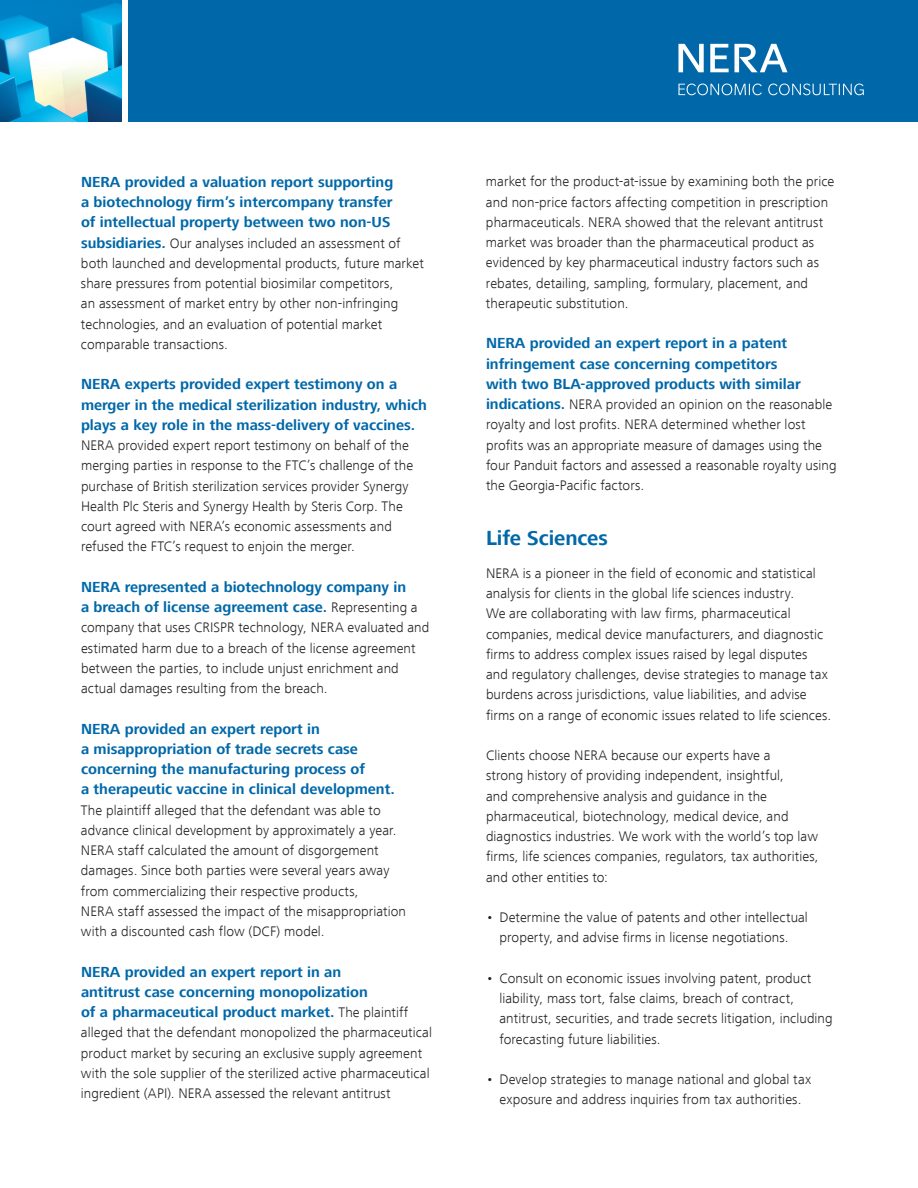
<style>
.page{position:relative;width:918px;height:1188px;background:#fff}
.page>*{position:absolute;margin:0;border:0;box-sizing:border-box;transform-origin:0 0}
.t1{font:700 21px "Frutiger Next LT";letter-spacing:-.005em;color:#0068a9}
.t2{font:700 15px/20.2px "Frutiger Next LT";color:#0068a9}
.t3{font:300 14.25px/20.2px "Frutiger Next LT";letter-spacing:.005em;color:#231f20}
.s1{font-weight:700;font-size:15px;color:#0068a9}
.s2{font-weight:300;font-size:14.25px;color:#231f20}
</style>
<div class="page">
<img style="left:0;top:0;width:121px;height:122px">
<div style="left:128px;top:0;width:790px;height:122px;background:#0068a9"></div>
<svg style="left:678px;top:44px;width:26px;height:28px"></svg>
<svg style="left:710px;top:44px;width:78px;height:28px"></svg>
<svg style="left:678px;top:84px;width:84px;height:11px"></svg>
<svg style="left:768px;top:84px;width:96px;height:11px"></svg>
<p class="t2" style="left:81px;top:172px;width:314px;text-align:justify">NERA provided a valuation report supporting a biotechnology firm’s intercompany transfer of intellectual property between two non-US</p>
<p class="t3" style="left:81px;top:233px;width:344px"><span class="s1">subsidiaries.</span> Our analyses included an assessment of both launched and developmental products, future market share pressures from potential biosimilar competitors,<br>an assessment of market entry by other non-infringing technologies, and an evaluation of potential market comparable transactions.</p>
<p class="t2" style="left:81px;top:374px;width:347px">NERA experts provided expert testimony on a merger in the medical sterilization industry, which plays a key role in the mass-delivery of vaccines.</p>
<p class="t3" style="left:81px;top:435px;width:334px">NERA provided expert report testimony on behalf of the merging parties in response to the FTC’s challenge of the purchase of British sterilization services provider Synergy Health Plc Steris and Synergy Health by Steris Corp. The court agreed with NERA’s economic assessments and refused the FTC’s request to enjoin the merger.</p>
<p class="t2" style="left:81px;top:577px;width:338px">NERA represented a biotechnology company in a breach of license agreement case. <span class="s2">Representing a</span></p>
<p class="t3" style="left:81px;top:618px;width:350px">company that uses CRISPR technology, NERA evaluated and estimated harm due to a breach of the license agreement between the parties, to include unjust enrichment and actual damages resulting from the breach.</p>
<p class="t2" style="left:81px;top:718px;width:315px">NERA provided an expert report in<br>a misappropriation of trade secrets case concerning the manufacturing process of<br>a therapeutic vaccine in clinical development.</p>
<p class="t3" style="left:81px;top:800px;width:327px">The plaintiff alleged that the defendant was able to advance clinical development by approximately a year.<br>NERA staff calculated the amount of disgorgement damages. Since both parties were several years away from commercializing their respective products,<br>NERA staff assessed the impact of the misappropriation with a discounted cash flow (DCF) model.</p>
<p class="t2" style="left:81px;top:961px;width:329px">NERA provided an expert report in an<br>antitrust case concerning monopolization<br>of a pharmaceutical product market. <span class="s2">The plaintiff</span></p>
<p class="t3" style="left:81px;top:1023px;width:353px">alleged that the defendant monopolized the pharmaceutical product market by securing an exclusive supply agreement with the sole supplier of the sterilized active pharmaceutical ingredient (API). NERA assessed the relevant antitrust</p>
<p class="t3" style="left:486px;top:171px;width:350px">market for the product-at-issue by examining both the price and non-price factors affecting competition in prescription pharmaceuticals. NERA showed that the relevant antitrust market was broader than the pharmaceutical product as evidenced by key pharmaceutical industry factors such as rebates, detailing, sampling, formulary, placement, and therapeutic substitution.</p>
<p class="t2" style="left:486px;top:333px;width:316px">NERA provided an expert report in a patent infringement case concerning competitors with two BLA-approved products with similar</p>
<p class="t3" style="left:486px;top:394px;width:352px"><span class="s1">indications.</span> NERA provided an opinion on the reasonable royalty and lost profits. NERA determined whether lost profits was an appropriate measure of damages using the four Panduit factors and assessed a reasonable royalty using the Georgia-Pacific factors.</p>
<h1 class="t1" style="left:486px;top:526px;width:123px">Life Sciences</h1>
<p class="t3" style="left:486px;top:563px;width:347px">NERA is a pioneer in the field of economic and statistical analysis for clients in the global life sciences industry.<br>We are collaborating with law firms, pharmaceutical companies, medical device manufacturers, and diagnostic firms to address complex issues raised by legal disputes and regulatory challenges, devise strategies to manage tax burdens across jurisdictions, value liabilities, and advise firms on a range of economic issues related to life sciences.</p>
<p class="t3" style="left:486px;top:745px;width:334px">Clients choose NERA because our experts have a<br>strong history of providing independent, insightful,<br>and comprehensive analysis and guidance in the pharmaceutical, biotechnology, medical device, and diagnostics industries. We work with the world’s top law firms, life sciences companies, regulators, tax authorities, and other entities to:</p>
<p class="t3" style="left:486px;top:907px;width:323px;text-align:center">• Determine the value of patents and other intellectual property, and advise firms in license negotiations.</p>
<p class="t3" style="left:499px;top:968px;width:335px;text-indent:-13px">• Consult on economic issues involving patent, product liability, mass tort, false claims, breach of contract, antitrust, securities, and trade secrets litigation, including forecasting future liabilities.</p>
<p class="t3" style="left:486px;top:1069px;width:327px;text-align:center">• Develop strategies to manage national and global tax exposure and address inquiries from tax authorities.</p>
</div>
